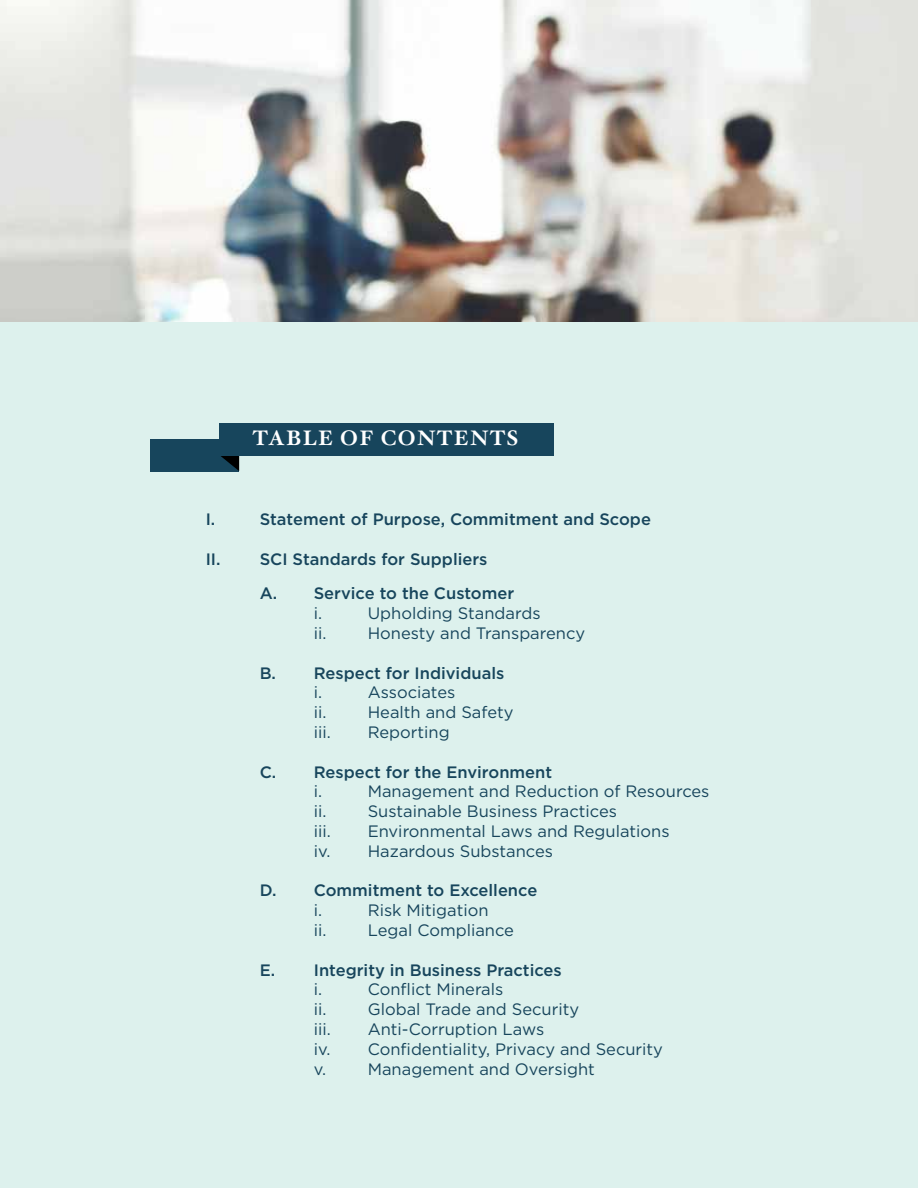
<style>
.page{position:relative;width:918px;height:1188px;background:#fff}
.page>*{position:absolute;margin:0;border:0;box-sizing:border-box;transform-origin:0 0}
.t1{font:700 21px "Hoefler Txt";letter-spacing:.07em;color:#fff}
.t2{font:16.5px/19.8px "Gotham";color:#17455c}
.t3{font:500 16.5px/34.5px "Gotham";color:#17455c}
</style>
<div class="page">
<div style="left:0;top:162px;width:918px;height:1026px;background:#ddf1ed"></div>
<div style="left:151px;top:439px;width:88px;height:32px;background:#17455c"></div>
<svg style="left:221px;top:456px;width:18px;height:15px"></svg>
<div style="left:219px;top:423px;width:335px;height:32px;background:#17455c"></div>
<img style="left:0;top:0;width:918px;height:322px">
<p class="t1" style="left:253px;top:422px;width:267px">TABLE OF CONTENTS</p>
<p class="t3" style="left:206px;top:502px;width:11px">I.</p>
<p class="t3" style="left:260px;top:502px;width:393px">Statement of Purpose, Commitment and Scope</p>
<p class="t3" style="left:260px;top:542px;width:256px;text-indent:-54px">II. SCI Standards for Suppliers<br>A. Service to the Customer</p>
<p class="t2" style="left:314px;top:603px;width:10px">i.</p>
<p class="t2" style="left:368px;top:603px;width:174px">Upholding Standards</p>
<p class="t2" style="left:314px;top:623px;width:14px">ii.</p>
<p class="t2" style="left:368px;top:623px;width:219px">Honesty and Transparency</p>
<p class="t3" style="left:260px;top:655px;width:246px">B. Respect for Individuals</p>
<p class="t2" style="left:314px;top:682px;width:10px">i.</p>
<p class="t2" style="left:368px;top:682px;width:89px">Associates</p>
<p class="t2" style="left:314px;top:702px;width:14px">ii.</p>
<p class="t2" style="left:368px;top:702px;width:147px">Health and Safety</p>
<p class="t2" style="left:314px;top:722px;width:19px">iii.</p>
<p class="t2" style="left:368px;top:722px;width:83px">Reporting</p>
<p class="t3" style="left:260px;top:754px;width:294px">C. Respect for the Environment</p>
<p class="t2" style="left:314px;top:781px;width:10px">i.</p>
<p class="t2" style="left:368px;top:781px;width:343px">Management and Reduction of Resources</p>
<p class="t2" style="left:314px;top:801px;width:14px">ii.</p>
<p class="t2" style="left:368px;top:801px;width:251px">Sustainable Business Practices</p>
<p class="t2" style="left:314px;top:821px;width:19px">iii.</p>
<p class="t2" style="left:314px;top:821px;width:357px;text-indent:54px">Environmental Laws and Regulations iv. Hazardous Substances</p>
<p class="t3" style="left:260px;top:873px;width:279px">D. Commitment to Excellence</p>
<p class="t2" style="left:314px;top:900px;width:10px">i.</p>
<p class="t2" style="left:368px;top:900px;width:122px">Risk Mitigation</p>
<p class="t2" style="left:314px;top:920px;width:14px">ii.</p>
<p class="t2" style="left:368px;top:920px;width:148px">Legal Compliance</p>
<p class="t3" style="left:260px;top:952px;width:304px">E. Integrity in Business Practices</p>
<p class="t2" style="left:314px;top:979px;width:10px">i.</p>
<p class="t2" style="left:368px;top:979px;width:137px">Conflict Minerals</p>
<p class="t2" style="left:314px;top:999px;width:14px">ii.</p>
<p class="t2" style="left:368px;top:999px;width:213px">Global Trade and Security</p>
<p class="t2" style="left:314px;top:1019px;width:19px">iii.</p>
<p class="t2" style="left:314px;top:1019px;width:351px;text-indent:54px">Anti-Corruption Laws<br>iv. Confidentiality, Privacy and Security v.</p>
<p class="t2" style="left:368px;top:1059px;width:229px">Management and Oversight</p>
</div>
